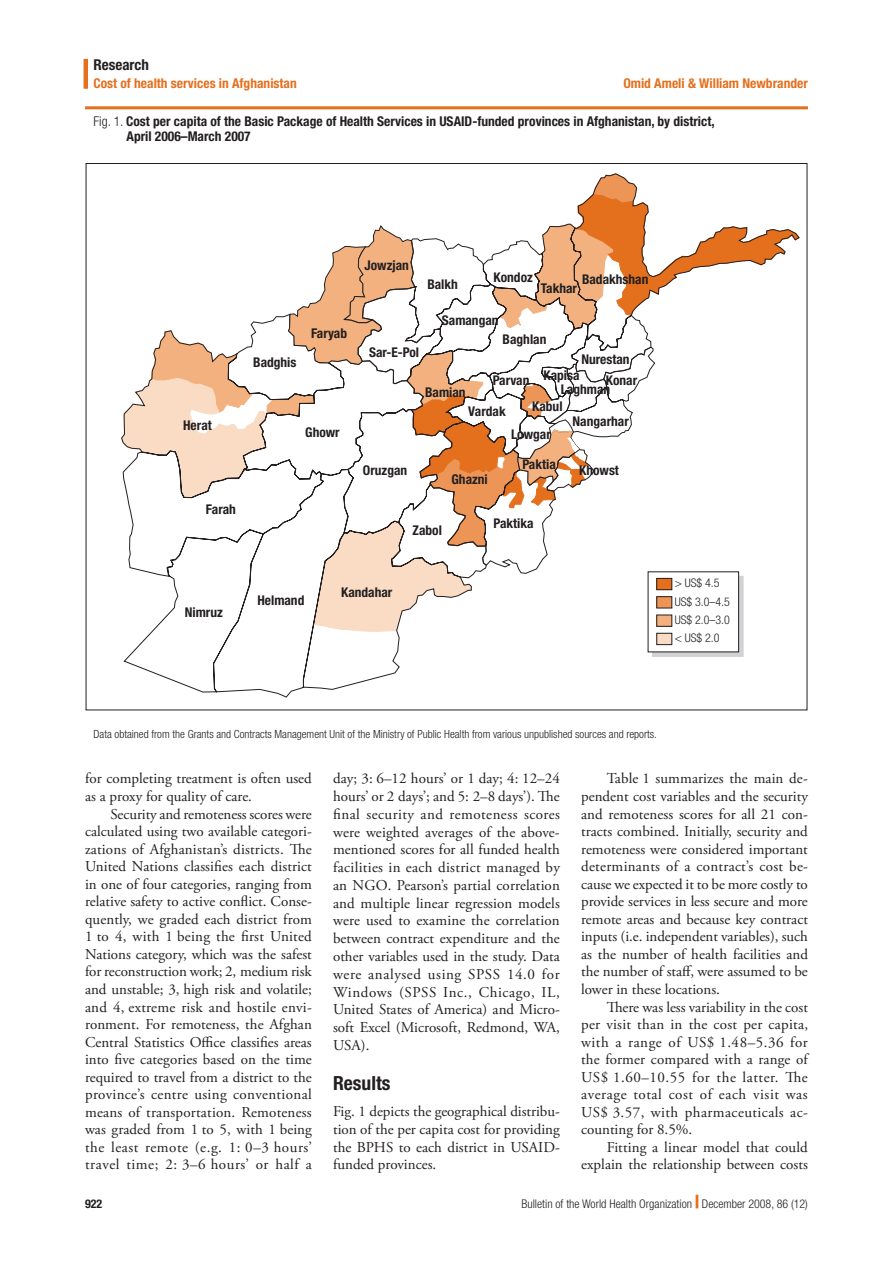
<style>
.page{position:relative;width:893px;height:1263px;background:#fff}
.page>*{position:absolute;margin:0;border:0;box-sizing:border-box;transform-origin:0 0}
.Head_A{font:700 condensed 19.5px "Helvetica Neue LT Std";color:#231f20}
.Text_para{font:15px/17.5px "Adobe Garamond Pro";color:#231f20;text-align:justify}
.Post-heading_paragra{font:15px/17.9px "Adobe Garamond Pro";color:#231f20;text-align:justify}
.Section_Title{font:700 condensed 15px "Helvetica Neue LT Std";color:#231f20}
.Fig_head{font:700 condensed 13.5px/15px "Helvetica Neue LT Std";color:#231f20}
.Title_running_head{font:700 condensed 13.5px "Helvetica Neue LT Std";color:#e4701e}
.Author_running_head{font:700 condensed 13.5px "Helvetica Neue LT Std";color:#e4701e}
.t1{font:300 condensed 12px/18.3px "Helvetica Neue LT Std";color:#231f20;text-align:justify}
.t2{font:700 condensed 12px "Helvetica Neue LT Std";color:#231f20}
.Fig_leg_cont{font:300 condensed 11.25px "Helvetica Neue LT Std";color:#231f20}
.s1{font-weight:300}
.s2{font-weight:800;font-stretch:expanded;font-size:18px;color:#e4701e}
</style>
<div class="page">
<hr style="left:84px;top:59px;width:4px;height:30px;background:#e4701e">
<hr style="left:85px;top:106px;width:723px;height:3px;background:#e4701e">
<svg style="left:652px;top:632px;width:91px;height:25px"></svg>
<div style="left:648px;top:571px;width:91px;height:81px;background:#fff"></div>
<svg style="left:123px;top:632px;width:277px;height:66px"></svg>
<div style="left:657px;top:633px;width:15px;height:12px;background:#fadcc4"></div>
<div style="left:656px;top:633px;width:16px;height:12px;border:1px solid #231f20"></div>
<svg style="left:121px;top:173px;width:679px;height:459px"></svg>
<p class="Section_Title" style="left:94px;top:55px;width:57px">Research</p>
<p class="Title_running_head" style="left:94px;top:75px;width:205px">Cost of health services in Afghanistan</p>
<p class="Author_running_head" style="left:623px;top:75px;width:186px">Omid Ameli &amp; William Newbrander</p>
<p class="Fig_head" style="left:127px;top:114px;width:590px;text-indent:-33px"><span class="s1">Fig. 1.</span> Cost per capita of the Basic Package of Health Services in USAID-funded provinces in Afghanistan, by district,<br>April 2006–March 2007</p>
<p class="Fig_head" style="left:183px;top:418px;width:30px">Herat</p>
<p class="Fig_head" style="left:206px;top:502px;width:32px">Farah</p>
<p class="Fig_head" style="left:253px;top:354px;width:45px">Badghis</p>
<p class="Fig_head" style="left:311px;top:325px;width:38px">Faryab</p>
<p class="Fig_head" style="left:305px;top:424px;width:36px">Ghowr</p>
<p class="Fig_head" style="left:365px;top:257px;width:46px">Jowzjan</p>
<p class="Fig_head" style="left:369px;top:344px;width:52px">Sar-E-Pol</p>
<p class="Fig_head" style="left:494px;top:270px;width:41px">Kondoz</p>
<p class="Fig_head" style="left:427px;top:277px;width:32px">Balkh</p>
<p class="Fig_head" style="left:442px;top:312px;width:58px">Samangan</p>
<p class="Fig_head" style="left:582px;top:272px;width:68px">Badakhshan</p>
<p class="Fig_head" style="left:541px;top:280px;width:38px">Takhar</p>
<p class="Fig_head" style="left:503px;top:331px;width:45px">Baghlan</p>
<p class="Fig_head" style="left:581px;top:352px;width:50px">Nurestan</p>
<p class="Fig_head" style="left:363px;top:462px;width:46px">Oruzgan</p>
<p class="Fig_head" style="left:544px;top:367px;width:38px">Kapisa</p>
<p class="Fig_head" style="left:532px;top:399px;width:32px">Kabul</p>
<p class="Fig_head" style="left:606px;top:372px;width:33px">Konar</p>
<p class="Fig_head" style="left:561px;top:382px;width:51px">Laghman</p>
<p class="Fig_head" style="left:493px;top:373px;width:38px">Parvan</p>
<p class="Fig_head" style="left:425px;top:384px;width:42px">Bamian</p>
<p class="Fig_head" style="left:468px;top:403px;width:39px">Vardak</p>
<p class="Fig_head" style="left:573px;top:413px;width:58px">Nangarhar</p>
<p class="Fig_head" style="left:511px;top:426px;width:41px">Lowgar</p>
<p class="Fig_head" style="left:522px;top:456px;width:35px">Paktia</p>
<p class="Fig_head" style="left:579px;top:463px;width:41px">Khowst</p>
<p class="Fig_head" style="left:451px;top:472px;width:38px">Ghazni</p>
<p class="Fig_head" style="left:413px;top:522px;width:31px">Zabol</p>
<p class="Fig_head" style="left:493px;top:515px;width:42px">Paktika</p>
<p class="Fig_head" style="left:185px;top:605px;width:40px">Nimruz</p>
<p class="Fig_head" style="left:257px;top:593px;width:49px">Helmand</p>
<p class="Fig_head" style="left:341px;top:585px;width:53px">Kandahar</p>
<p class="t1" style="left:675px;top:574px;width:46px">&gt; US$ 4.5</p>
<p class="t1" style="left:675px;top:592px;width:57px">US$ 3.0–4.5<br>US$ 2.0–3.0 &lt; US$ 2.0</p>
<p class="Fig_leg_cont" style="left:94px;top:727px;width:565px">Data obtained from the Grants and Contracts Management Unit of the Ministry of Public Health from various unpublished sources and reports.</p>
<p class="Text_para" style="left:85px;top:770px;width:228px">for completing treatment is often used as a proxy for quality of care.</p>
<p class="Text_para" style="left:85px;top:805px;width:228px;text-indent:26px">Security and remoteness scores were calculated using two available categori&shy;zations of Afghanistan’s districts. The United Nations classifies each district in one of four categories, ranging from relative safety to active conflict. Conse&shy;quently, we graded each district from 1 to 4, with 1 being the first United Nations category, which was the safest for reconstruction work; 2, medium risk and unstable; 3, high risk and volatile; and 4, extreme risk and hostile envi&shy;ronment. For remoteness, the Afghan Central Statistics Office classifies areas into five categories based on the time required to travel from a district to the province’s centre using conventional means of transportation. Remoteness was graded from 1 to 5, with 1 being the least remote (e.g. 1: 0–3 hours’ travel time; 2: 3–6 hours’ or half a</p>
<p class="Text_para" style="left:333px;top:770px;width:228px">day; 3: 6–12 hours’ or 1 day; 4: 12–24 hours’ or 2 days’; and 5: 2–8 days’). The final security and remoteness scores were weighted averages of the above&shy;mentioned scores for all funded health facilities in each district managed by an NGO. Pearson’s partial correlation and multiple linear regression models were used to examine the correlation between contract expenditure and the other variables used in the study. Data were analysed using SPSS 14.0 for Windows (SPSS Inc., Chicago, IL, United States of America) and Micro&shy;soft Excel (Microsoft, Redmond, WA, USA).</p>
<p class="Head_A" style="left:333px;top:1071px;width:59px">Results</p>
<p class="Post-heading_paragra" style="left:333px;top:1103px;width:228px">Fig. 1 depicts the geographical distribu&shy;tion of the per capita cost for providing the BPHS to each district in USAID&shy;funded provinces.</p>
<p class="Text_para" style="left:581px;top:770px;width:228px;text-indent:26px">Table 1 summarizes the main de&shy;pendent cost variables and the security and remoteness scores for all 21 con&shy;tracts combined. Initially, security and remoteness were considered important determinants of a contract’s cost be&shy;cause we expected it to be more costly to provide services in less secure and more remote areas and because key contract inputs (i.e. independent variables), such as the number of health facilities and the number of staff, were assumed to be lower in these locations.</p>
<p class="Text_para" style="left:581px;top:998px;width:228px;text-indent:26px">There was less variability in the cost per visit than in the cost per capita, with a range of US$ 1.48–5.36 for the former compared with a range of US$ 1.60–10.55 for the latter. The average total cost of each visit was US$ 3.57, with pharmaceuticals ac&shy;counting for 8.5%.</p>
<p class="Text_para" style="left:581px;top:1139px;width:228px;text-align:right">Fitting a linear model that could explain the relationship between costs</p>
<p class="t2" style="left:85px;top:1196px;width:19px">922</p>
<p class="t1" style="left:521px;top:1194px;width:288px">Bulletin of the World Health Organization <span class="s2">|</span> December 2008, 86 (12)</p>
</div>
